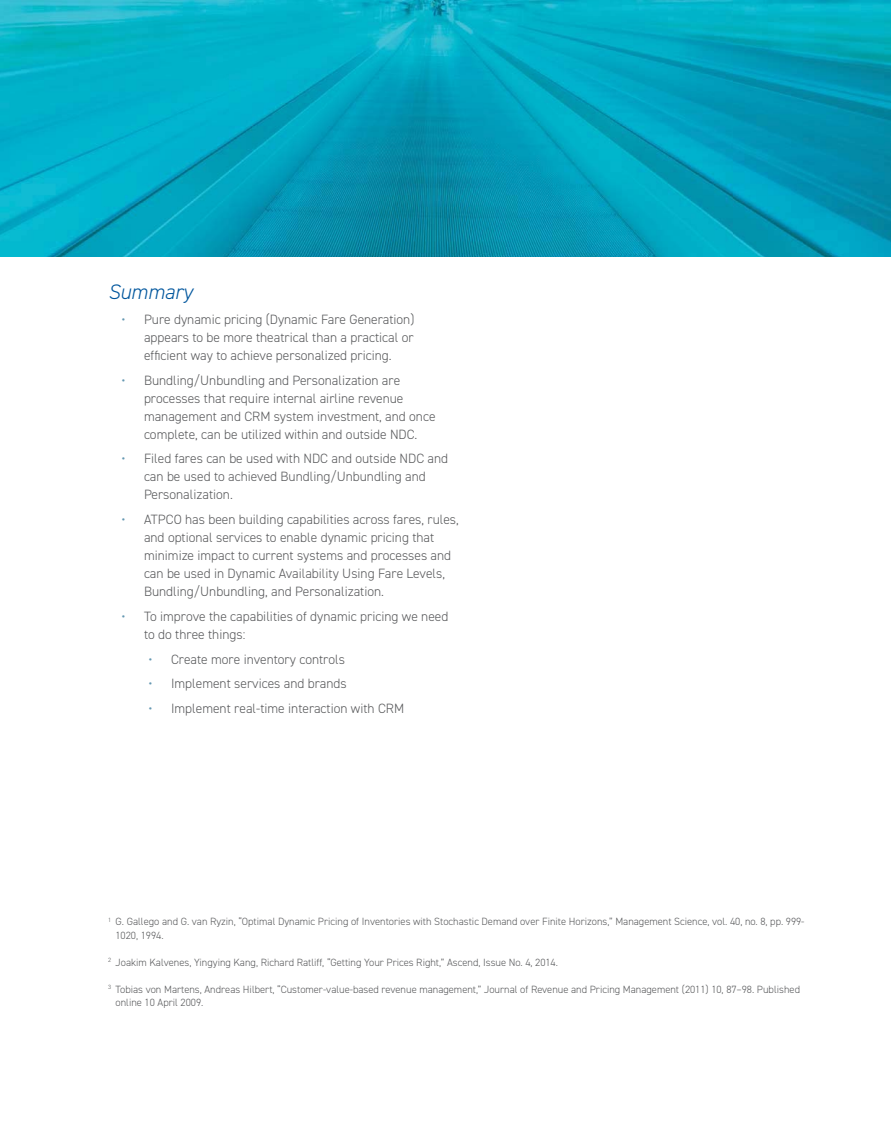
<style>
.page{position:relative;width:891px;height:1134px;background:#fff}
.page>*{position:absolute;margin:0;border:0;box-sizing:border-box;transform-origin:0 0}
.t1{font:italic 300 21px "DIN2014";color:#00569d}
.t2{font:300 13.5px/18px "DIN2014";color:#58595b}
.t3{font:300 10.5px/13.5px "DIN2014";color:#58595b}
.s1{color:#6598b2}
</style>
<div class="page">
<img style="left:0;top:0;width:891px;height:257px">
<h1 class="t1" style="left:108px;top:284px;width:86px">Summary</h1>
<p class="t2" style="left:144px;top:311px;width:272px;text-align:justify;text-indent:-23px"><span class="s1">•</span> Pure dynamic pricing (Dynamic Fare Generation) appears to be more theatrical than a practical or efficient way to achieve personalized pricing.</p>
<p class="t2" style="left:144px;top:372px;width:293px;text-indent:-23px"><span class="s1">•</span> Bundling/Unbundling and Personalization are processes that require internal airline revenue management and CRM system investment, and once complete, can be utilized within and outside NDC.</p>
<p class="t2" style="left:144px;top:451px;width:306px;text-indent:-23px"><span class="s1">•</span> Filed fares can be used with NDC and outside NDC and can be used to achieved Bundling/Unbundling and<br>Personalization.</p>
<p class="t2" style="left:144px;top:511px;width:316px;text-indent:-23px"><span class="s1">•</span> ATPCO has been building capabilities across fares, rules, and optional services to enable dynamic pricing that minimize impact to current systems and processes and can be used in Dynamic Availability Using Fare Levels, Bundling/Unbundling, and Personalization.</p>
<p class="t2" style="left:144px;top:608px;width:306px;text-indent:-23px"><span class="s1">•</span> To improve the capabilities of dynamic pricing we need to do three things:</p>
<p class="t2" style="left:148px;top:651px;width:198px"><span class="s1">•</span> Create more inventory controls</p>
<p class="t2" style="left:148px;top:676px;width:200px"><span class="s1">•</span> Implement services and brands</p>
<p class="t2" style="left:148px;top:700px;width:257px"><span class="s1">•</span> Implement real-time interaction with CRM</p>
<p class="t3" style="left:116px;top:916px;width:691px;text-indent:-8px"><sup>1</sup> G. Gallego and G. van Ryzin, “Optimal Dynamic Pricing of Inventories with Stochastic Demand over Finite Horizons,” Management Science, vol. 40, no. 8, pp. 999-<br>1020, 1994.</p>
<p class="t3" style="left:108px;top:956px;width:451px"><sup>2</sup> Joakim Kalvenes, Yingying Kang, Richard Ratliff, “Getting Your Prices Right,” Ascend, Issue No. 4, 2014.</p>
<p class="t3" style="left:116px;top:983px;width:686px;text-indent:-8px"><sup>3</sup> Tobias von Martens, Andreas Hilbert, “Customer-value-based revenue management,” Journal of Revenue and Pricing Management (2011) 10, 87–98. Published online 10 April 2009.</p>
</div>
